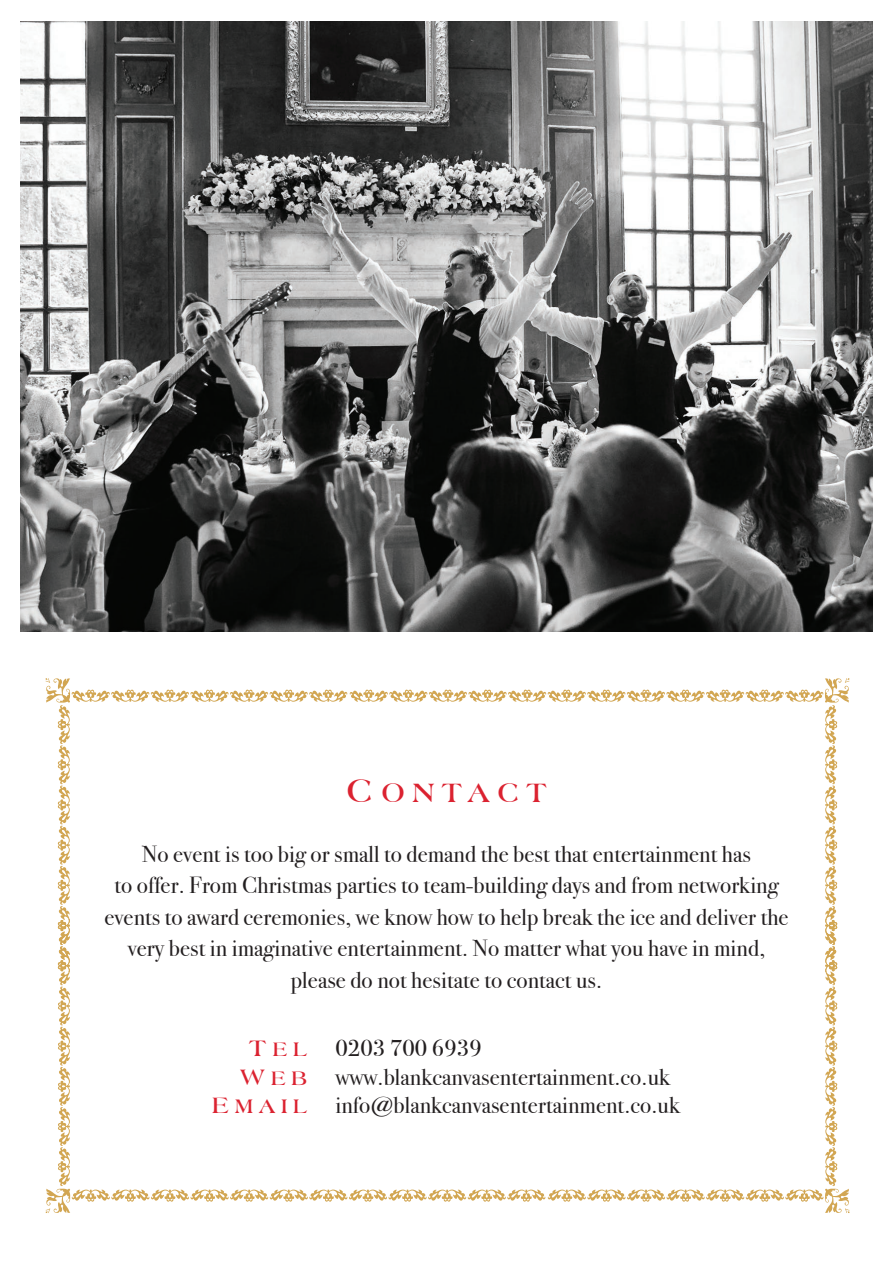
<style>
.page{position:relative;width:893px;height:1263px;background:#fff}
.page>*{position:absolute;margin:0;border:0;box-sizing:border-box;transform-origin:0 0}
.t1{font:700 28.5px "Americana BT";letter-spacing:.28em;color:#db2230}
.t2{font:23.25px "Bodoni Svty Two ITCTT";letter-spacing:.005em;color:#231f20}
.t3{font:700 21px "Americana BT";letter-spacing:.28em;color:#db2230}
.s1{font-size:34.5px}
.s2{font-size:24px}
</style>
<div class="page">
<svg style="left:46px;top:678px;width:803px;height:535px"></svg>
<img style="left:20px;top:21px;width:853px;height:610px">
<p class="t1" style="left:346px;top:775px;width:202px"><span class="s1">C</span>ONTACT</p>
<p class="t2" style="left:142px;top:835px;width:610px">No event is too big or small to demand the best that entertainment has</p>
<p class="t2" style="left:114px;top:866px;width:666px">to offer. From Christmas parties to team-building days and from networking</p>
<p class="t2" style="left:104px;top:898px;width:686px">events to award ceremonies, we know how to help break the ice and deliver the</p>
<p class="t2" style="left:128px;top:929px;width:639px">very best in imaginative entertainment. No matter what you have in mind,</p>
<p class="t2" style="left:291px;top:961px;width:313px">please do not hesitate to contact us.</p>
<p class="t3" style="left:249px;top:1036px;width:59px"><span class="s2">T</span>EL</p>
<p class="t3" style="left:240px;top:1065px;width:68px"><span class="s2">W</span>EB</p>
<p class="t3" style="left:212px;top:1094px;width:97px"><span class="s2">E</span>MAIL</p>
<p class="t2" style="left:335px;top:1029px;width:148px">0203 700 6939</p>
<p class="t2" style="left:335px;top:1058px;width:336px">www.blankcanvasentertainment.co.uk</p>
<p class="t2" style="left:335px;top:1086px;width:346px">info@blankcanvasentertainment.co.uk</p>
</div>
